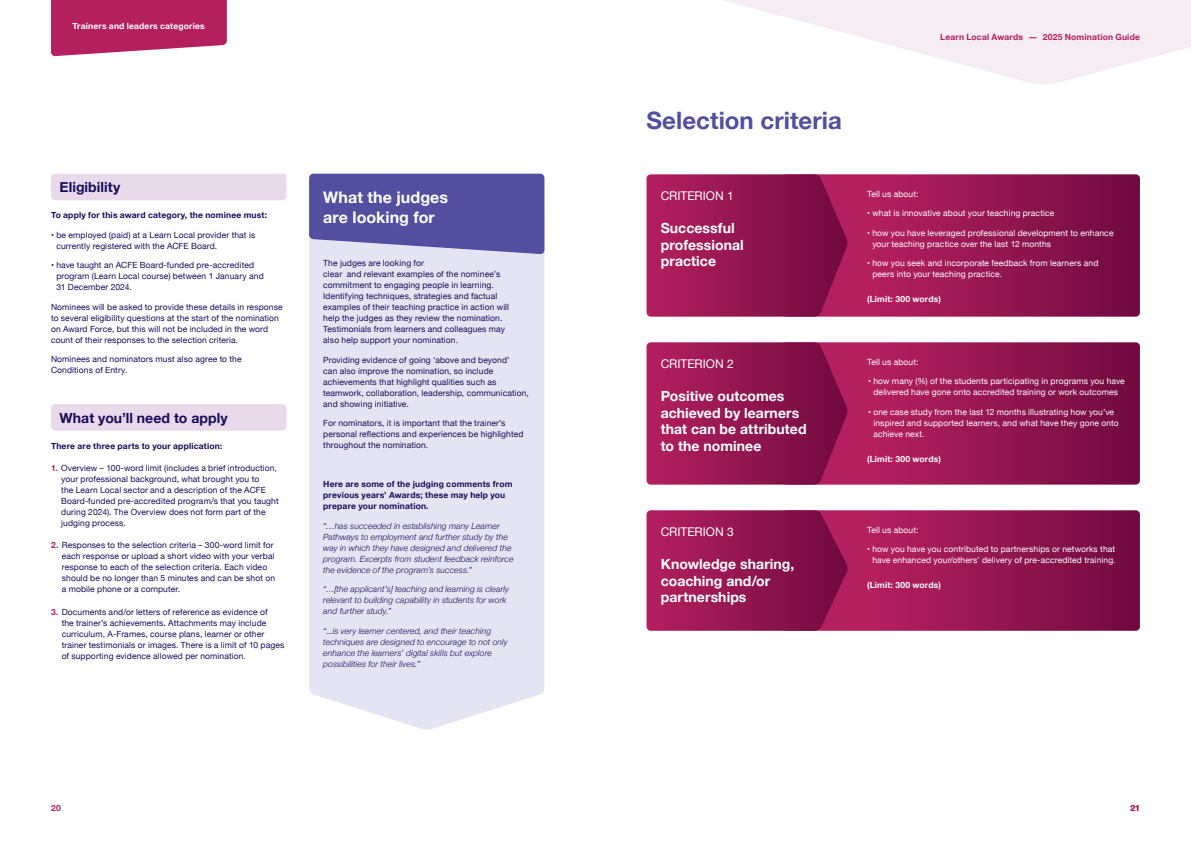
<style>
.page{position:relative;width:1191px;height:842px;background:#fff}
.page>*{position:absolute;margin:0;border:0;box-sizing:border-box;transform-origin:0 0}
.t1{font:700 24px "Helvetica Neue";letter-spacing:.005em;color:#524fa1}
.t2{font:700 16px/19.2px "Helvetica Neue";letter-spacing:.005em;color:#fff}
.t3{font:700 14px/16.8px "Helvetica Neue";letter-spacing:.005em;color:#fff}
.t4{font:700 14px "Helvetica Neue";letter-spacing:.005em;color:#170d5c}
.t5{font:12px "Helvetica Neue";color:#fff}
.t6{font:8.5px/11px "Helvetica Neue";letter-spacing:.015em;color:#170d5c}
.t7{font:8.5px/11px "Helvetica Neue";letter-spacing:.015em;color:#fff}
.t8{font:italic 300 8.5px/11px "Helvetica Neue";letter-spacing:.01em;color:#170d5c}
.t9{font:700 8.5px/11px "Helvetica Neue";letter-spacing:.02em;color:#170d5c}
.t10{font:700 8.5px "Helvetica Neue";letter-spacing:.02em;color:#fff}
.t11{font:700 8.5px "Helvetica Neue";letter-spacing:.02em;color:#b41f5e}
.s1{font-weight:700;color:#b41f5e}
</style>
<div class="page">
<svg style="left:724px;top:0;width:467px;height:84px;fill:#f5ecf4"></svg>
<div style="left:51px;top:174px;width:235px;height:26px;background:#e9daeb;border-radius:4px"></div>
<div style="left:51px;top:404px;width:235px;height:27px;background:#e9daeb;border-radius:4px"></div>
<div style="left:309px;top:254px;width:235px;height:476px;background:#e5e4f2"></div>
<svg style="left:309px;top:174px;width:235px;height:80px;background:#5f5ca8"></svg>
<svg style="left:847px;top:174px;width:293px;height:143px;background:#951751"></svg>
<svg style="left:847px;top:342px;width:293px;height:143px;background:#951751"></svg>
<svg style="left:848px;top:510px;width:292px;height:121px;background:#951751"></svg>
<svg style="left:646px;top:174px;width:201px;height:143px;background:#961852"></svg>
<svg style="left:646px;top:342px;width:201px;height:143px;background:#961852"></svg>
<svg style="left:646px;top:510px;width:202px;height:121px;background:#961852"></svg>
<svg style="left:51px;top:0;width:176px;height:56px;background:#bb346d"></svg>
<p class="t10" style="left:72px;top:19px;width:134px">Trainers and leaders categories</p>
<h3 class="t4" style="left:60px;top:176px;width:63px">Eligibility</h3>
<p class="t9" style="left:51px;top:210px;width:217px">To apply for this award category, the nominee must:</p>
<p class="t6" style="left:56px;top:230px;width:200px;text-indent:-5px">• be employed (paid) at a Learn Local provider that is currently registered with the ACFE Board.</p>
<p class="t6" style="left:56px;top:260px;width:209px;text-indent:-5px">• have taught an ACFE Board-funded pre-accredited program (Learn Local course) between 1 January and<br>31 December 2024.</p>
<p class="t6" style="left:51px;top:302px;width:233px">Nominees will be asked to provide these details in response to several eligibility questions at the start of the nomination on Award Force, but this will not be included in the word count of their responses to the selection criteria.</p>
<p class="t6" style="left:51px;top:354px;width:192px">Nominees and nominators must also agree to the<br>Conditions of Entry.</p>
<h3 class="t4" style="left:60px;top:407px;width:170px">What you’ll need to apply</h3>
<p class="t9" style="left:51px;top:440px;width:173px">There are three parts to your application:</p>
<p class="t6" style="left:61px;top:463px;width:219px;text-indent:-10px"><span class="s1">1.</span> Overview – 100-word limit (includes a brief introduction, your professional background, what brought you to<br>the Learn Local sector and a description of the ACFE Board-funded pre-accredited program/s that you taught during 2024). The Overview does not form part of the judging process.</p>
<p class="t6" style="left:62px;top:540px;width:215px;text-indent:-11px"><span class="s1">2.</span> Responses to the selection criteria – 300-word limit for each response or upload a short video with your verbal response to each of the selection criteria. Each video should be no longer than 5 minutes and can be shot on a mobile phone or a computer.</p>
<p class="t6" style="left:62px;top:606px;width:224px;text-indent:-11px"><span class="s1">3.</span> Documents and/or letters of reference as evidence of<br>the trainer’s achievements. Attachments may include curriculum, A-Frames, course plans, learner or other trainer testimonials or images. There is a limit of 10 pages of supporting evidence allowed per nomination.</p>
<h1 class="t1" style="left:646px;top:102px;width:197px">Selection criteria</h1>
<p class="t11" style="left:940px;top:30px;width:201px">Learn Local Awards - 2025 Nomination Guide</p>
<h2 class="t2" style="left:323px;top:189px;width:126px">What the judges are looking for</h2>
<p class="t7" style="left:867px;top:189px;width:53px">Tell us about:</p>
<h3 class="t5" style="left:660px;top:187px;width:74px">CRITERION 1</h3>
<p class="t7" style="left:867px;top:208px;width:189px">• what is innovative about your teaching practice</p>
<p class="t7" style="left:872px;top:228px;width:243px;text-indent:-5px">• how you have leveraged professional development to enhance your teaching practice over the last 12 months</p>
<p class="t7" style="left:872px;top:258px;width:227px;text-indent:-5px">• how you seek and incorporate feedback from learners and peers into your teaching practice.</p>
<p class="t10" style="left:867px;top:293px;width:75px">(Limit: 300 words)</p>
<h3 class="t3" style="left:660px;top:220px;width:85px">Successful professional practice</h3>
<p class="t6" style="left:323px;top:258px;width:187px">The judges are looking for<br>clear and relevant examples of the nominee’s commitment to engaging people in learning.<br>Identifying techniques, strategies and factual examples of their teaching practice in action will help the judges as they review the nomination.<br>Testimonials from learners and colleagues may also help support your nomination.</p>
<p class="t6" style="left:323px;top:355px;width:207px">Providing evidence of going ‘above and beyond’<br>can also improve the nomination, so include achievements that highlight qualities such as teamwork, collaboration, leadership, communication, and showing initiative.</p>
<p class="t6" style="left:323px;top:418px;width:202px">For nominators, it is important that the trainer’s personal reflections and experiences be highlighted throughout the nomination.</p>
<p class="t9" style="left:323px;top:479px;width:191px">Here are some of the judging comments from previous years’ Awards; these may help you prepare your nomination.</p>
<p class="t8" style="left:323px;top:520px;width:192px">“…has succeeded in establishing many Learner Pathways to employment and further study by the way in which they have designed and delivered the program. Excerpts from student feedback reinforce the evidence of the program’s success.”</p>
<p class="t8" style="left:323px;top:583px;width:187px">“…[the applicant’s] teaching and learning is clearly relevant to building capability in students for work and further study.”</p>
<p class="t8" style="left:323px;top:625px;width:186px">“...is very learner centered, and their teaching techniques are designed to encourage to not only enhance the learners’ digital skills but explore possibilities for their lives.”</p>
<p class="t7" style="left:867px;top:357px;width:53px">Tell us about:</p>
<p class="t7" style="left:868px;top:376px;width:258px;text-align:center">• how many (%) of the students participating in programs you have delivered have gone onto accredited training or work outcomes</p>
<p class="t7" style="left:873px;top:407px;width:247px;text-indent:-5px">• one case study from the last 12 months illustrating how you’ve inspired and supported learners, and what have they gone onto achieve next.</p>
<p class="t10" style="left:867px;top:452px;width:75px">(Limit: 300 words)</p>
<h3 class="t5" style="left:660px;top:355px;width:74px">CRITERION 2</h3>
<h3 class="t3" style="left:660px;top:388px;width:147px">Positive outcomes achieved by learners that can be attributed to the nominee</h3>
<p class="t7" style="left:867px;top:524px;width:53px">Tell us about:</p>
<p class="t7" style="left:867px;top:544px;width:250px;text-align:right">• how you have you contributed to partnerships or networks that have enhanced your/others’ delivery of pre-accredited training.</p>
<p class="t10" style="left:867px;top:578px;width:75px">(Limit: 300 words)</p>
<h3 class="t5" style="left:660px;top:523px;width:74px">CRITERION 3</h3>
<h3 class="t3" style="left:660px;top:556px;width:135px">Knowledge sharing, coaching and/or partnerships</h3>
<p class="t11" style="left:51px;top:801px;width:11px">20</p>
<p class="t11" style="left:1130px;top:801px;width:11px">21</p>
</div>
